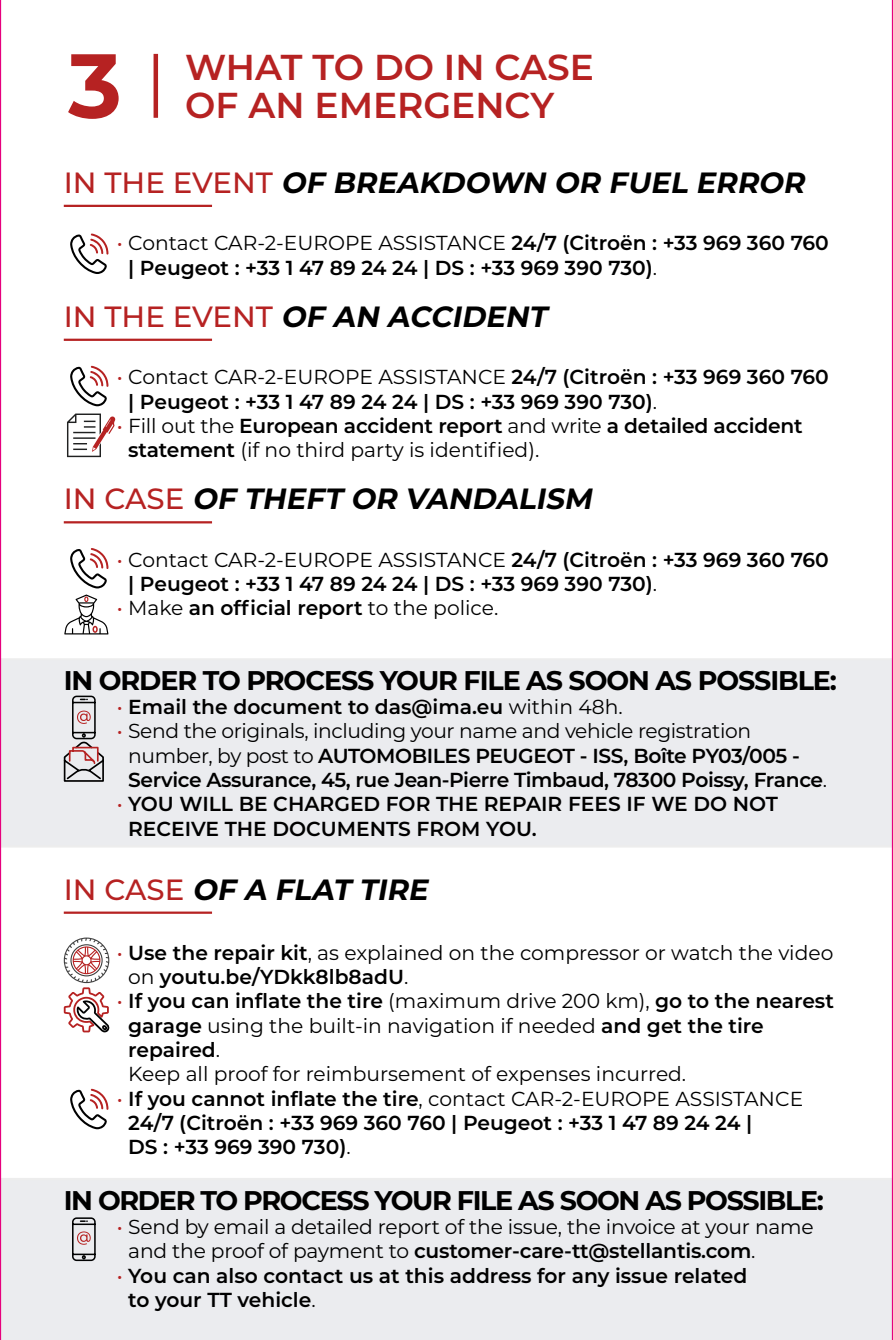
<style>
.page{position:relative;width:893px;height:1340px;background:#fff}
.page>*{position:absolute;margin:0;border:0;box-sizing:border-box;transform-origin:0 0}
.t1{font:700 90.67px "Montserrat";color:#b62222}
.t2{font:600 36px "Montserrat";color:#b62222}
.t3{font:italic 700 29.25px "Montserrat";color:#000}
.t4{font:700 27px "Montserrat";letter-spacing:-.05em;color:#000}
.t5{font:600 20.25px/24.3px "Montserrat";letter-spacing:-.005em;color:#000}
.t6{font:20.25px/24.3px "Montserrat";color:#000}
.s1{font-weight:500;font-style:normal;color:#b62222}
.s2{font-weight:400;color:#b62222}
.s3{font-weight:400}
.s4{color:#b62222}
.s5{font-weight:600}
</style>
<div class="page">
<hr style="left:64px;top:205px;width:148px;height:2px;background:#b62222">
<hr style="left:64px;top:339px;width:148px;height:2px;background:#b62222">
<hr style="left:64px;top:521px;width:148px;height:2px;background:#b62222">
<hr style="left:64px;top:911px;width:148px;height:2px;background:#b62222">
<hr style="left:154px;top:54px;width:4px;height:64px;background:#b62222">
<svg style="left:70px;top:233px;width:38px;height:41px"></svg>
<svg style="left:70px;top:548px;width:38px;height:40px"></svg>
<svg style="left:64px;top:594px;width:44px;height:40px"></svg>
<svg style="left:70px;top:366px;width:38px;height:40px"></svg>
<svg style="left:67px;top:413px;width:49px;height:44px"></svg>
<div style="left:1px;top:659px;width:891px;height:187px;background:#ebecef"></div>
<div style="left:0;top:658px;width:893px;height:189px;border:2px solid #ededed"></div>
<svg style="left:63px;top:695px;width:41px;height:87px"></svg>
<div style="left:1px;top:1177px;width:891px;height:162px;background:#ebecef"></div>
<svg style="left:71px;top:1216px;width:25px;height:45px"></svg>
<svg style="left:70px;top:1088px;width:38px;height:41px"></svg>
<svg style="left:64px;top:937px;width:46px;height:95px"></svg>
<hr style="left:0;top:0;width:1px;height:1339px;background:#e6007e">
<hr style="left:892px;top:0;width:1px;height:1339px;background:#e6007e">
<h1 class="t1" style="left:68px;top:20px;width:55px">3</h1>
<h2 class="t2" style="left:185px;top:41px;width:410px">WHAT TO DO IN CASE</h2>
<h2 class="t2" style="left:185px;top:79px;width:370px">OF AN EMERGENCY</h2>
<h3 class="t3" style="left:64px;top:161px;width:749px"><span class="s1">I N T H E E V E N T</span> OF BREAKDOWN OR FUEL ERROR</h3>
<p class="t5" style="left:128px;top:230px;width:702px;text-indent:-11px"><span class="s2">•</span> <span class="s3">Contact CAR-2-EUROPE ASSISTANCE</span> 24/7 (Citroën : +33 969 360 760 | Peugeot : +33 1 47 89 24 24 | DS : +33 969 390 730)<span class="s3">.</span></p>
<h3 class="t3" style="left:64px;top:295px;width:491px"><span class="s1">I N T H E EV E N T</span> OF AN ACCIDENT</h3>
<p class="t5" style="left:128px;top:364px;width:702px;text-indent:-11px"><span class="s2">•</span> <span class="s3">Contact CAR-2-EUROPE ASSISTANCE</span> 24/7 (Citroën : +33 969 360 760 | Peugeot : +33 1 47 89 24 24 | DS : +33 969 390 730)<span class="s3">.</span></p>
<p class="t5" style="left:128px;top:412px;width:676px;text-indent:-11px"><span class="s2">•</span> <span class="s3">Fill out the</span> European accident report <span class="s3">and write</span> a detailed accident statement <span class="s3">(if no third party is identified).</span></p>
<h3 class="t3" style="left:64px;top:478px;width:536px"><span class="s1">I N CA S E</span> OF THEFT OR VANDALISM</h3>
<p class="t5" style="left:128px;top:546px;width:702px;text-indent:-11px"><span class="s2">•</span> <span class="s3">Contact CAR-2-EUROPE ASSISTANCE</span> 24/7 (Citroën : +33 969 360 760 | Peugeot : +33 1 47 89 24 24 | DS : +33 969 390 730)<span class="s3">.</span></p>
<p class="t6" style="left:117px;top:595px;width:383px"><span class="s4">•</span> Make <span class="s5">an official report</span> to the police.</p>
<h3 class="t4" style="left:64px;top:660px;width:775px">IN ORDER TO PROCESS YOUR FILE AS SOON AS POSSIBLE:</h3>
<p class="t5" style="left:117px;top:694px;width:507px"><span class="s2">•</span> Email the document to das@ima.eu <span class="s3">within 48h.</span></p>
<p class="t5" style="left:128px;top:718px;width:700px;text-indent:-11px"><span class="s2">•</span> <span class="s3">Send the originals, including your name and vehicle registration number, by post to</span> AUTOMOBILES PEUGEOT - ISS, Boîte PY03/005 -<br>Service Assurance, 45, rue Jean-Pierre Timbaud, 78300 Poissy, France<span class="s3">.</span></p>
<p class="t5" style="left:128px;top:791px;width:651px;text-indent:-11px"><span class="s2">•</span> YOU WILL BE CHARGED FOR THE REPAIR FEES IF WE DO NOT<br>RECEIVE THE DOCUMENTS FROM YOU.</p>
<h3 class="t3" style="left:64px;top:868px;width:372px"><span class="s1">I N CA S E</span> OF A FLAT TIRE</h3>
<p class="t6" style="left:128px;top:939px;width:707px;text-indent:-11px"><span class="s4">•</span> <span class="s5">Use the repair kit</span>, as explained on the compressor or watch the video on <span class="s5">youtu.be/YDkk8lb8adU</span>.</p>
<p class="t6" style="left:128px;top:988px;width:707px;text-indent:-11px"><span class="s4">•</span> <span class="s5">If you can inflate the tire</span> (maximum drive 200 km), <span class="s5">go to the nearest garage</span> using the built-in navigation if needed <span class="s5">and get the tire repaired</span>.<br>Keep all proof for reimbursement of expenses incurred.</p>
<p class="t5" style="left:128px;top:1085px;width:676px;text-indent:-11px"><span class="s2">•</span> If you cannot inflate the tire<span class="s3">, contact CAR-2-EUROPE ASSISTANCE<br></span>24/7 (Citroën : +33 969 360 760 | Peugeot : +33 1 47 89 24 24 |<br>DS : +33 969 390 730)<span class="s3">.</span></p>
<h3 class="t4" style="left:64px;top:1180px;width:762px">IN ORDER TO PROCESS YOUR FILE AS SOON AS POSSIBLE:</h3>
<p class="t6" style="left:128px;top:1213px;width:687px;text-indent:-11px"><span class="s4">•</span> Send by email a detailed report of the issue, the invoice at your name and the proof of payment to <span class="s5">customer-care-tt@stellantis.com</span>.</p>
<p class="t5" style="left:128px;top:1262px;width:621px;text-indent:-11px"><span class="s2">•</span> You can also contact us at this address for any issue related to your TT vehicle<span class="s3">.</span></p>
</div>
